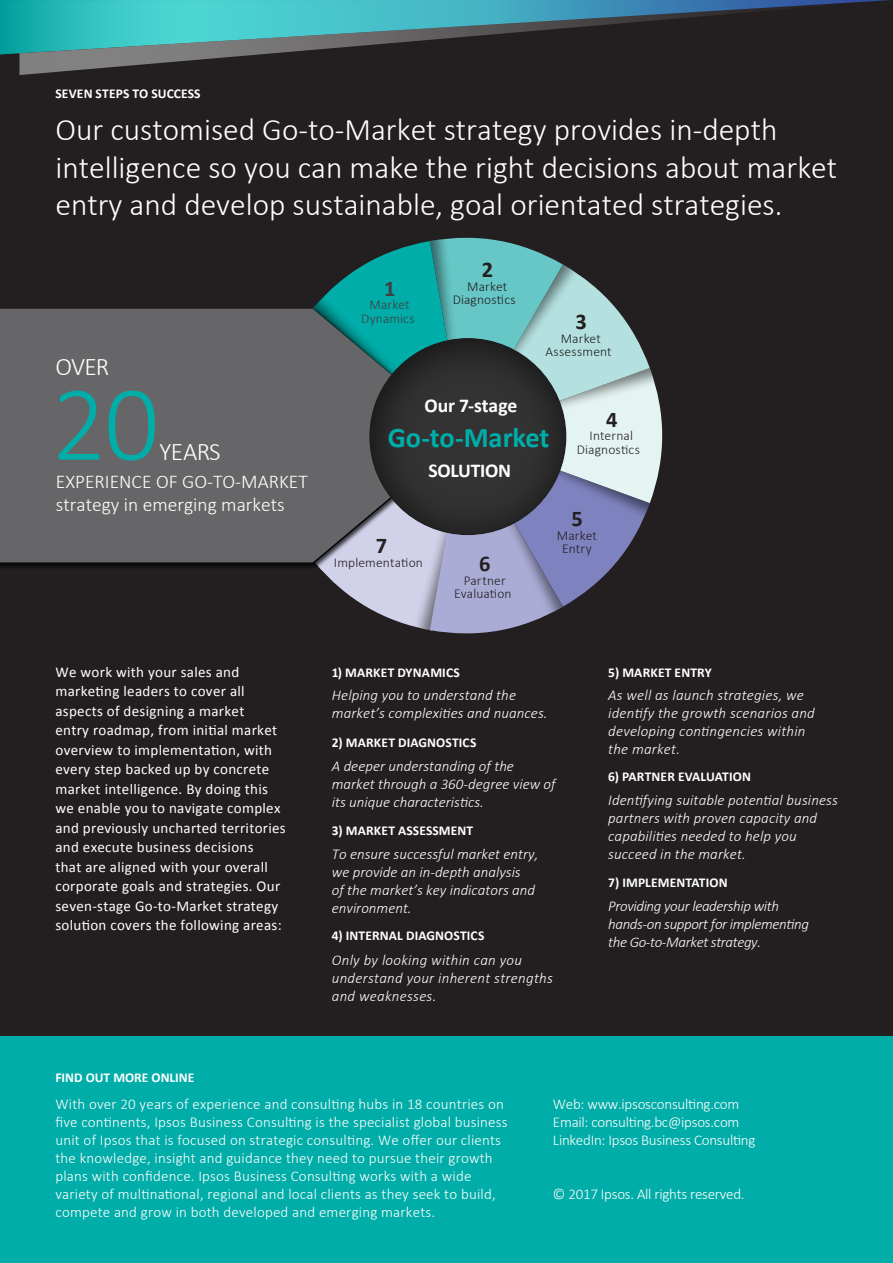
<style>
.page{position:relative;width:893px;height:1263px;background:#fff}
.page>*{position:absolute;margin:0;border:0;box-sizing:border-box;transform-origin:0 0}
.t1{font:300 108px "Calibri";color:#00ada8}
.t2{font:300 31.5px/37.8px "Calibri";color:#fff}
.t3{font:700 28.5px "Calibri";letter-spacing:-.01em;color:#00ada8}
.t4{font:300 25.35px "Calibri";letter-spacing:-.025em;color:#fff}
.t5{font:700 22.5px "Calibri";color:#241f21}
.t6{font:700 22.5px "Calibri";color:#404042}
.t7{font:700 19.65px "Calibri";letter-spacing:-.01em;color:#fff}
.t8{font:300 19.5px/23.4px "Calibri";color:#fff}
.t9{font:italic 300 15px/18px "Calibri";letter-spacing:.005em;color:#fff}
.t10{font:300 15px/18px "Calibri";letter-spacing:.015em;color:#fff}
.t11{font:15px/19.5px "Calibri";letter-spacing:.02em;color:#fff}
.t12{font:300 15px/18px "Calibri";letter-spacing:-.015em;color:#fff}
.t13{font:italic 300 15px/18px "Calibri";letter-spacing:-.025em;color:#fff}
.t14{font:700 13.5px "Calibri";letter-spacing:.01em;color:#fff}
.t15{font:300 13.5px/13.5px "Calibri";letter-spacing:.01em;color:#241f21;text-align:center}
.t16{font:300 13.5px/13.5px "Calibri";letter-spacing:.01em;color:#404042;text-align:center}
</style>
<div class="page">
<div style="left:0;top:0;width:893px;height:1245px;background:#231f20"></div>
<svg style="left:321px;top:238px;width:342px;height:396px"></svg>
<div style="left:0;top:1036px;width:893px;height:227px;background:#00ada8"></div>
<svg style="left:0;top:308px;width:471px;height:262px"></svg>
<div style="left:0;top:309px;width:464px;height:253px;background:#666668"></div>
<img style="left:313px;top:287px;width:111px;height:100px">
<img style="left:430px;top:237px;width:48px;height:92px">
<img style="left:504px;top:265px;width:83px;height:103px">
<img style="left:578px;top:368px;width:81px;height:67px">
<img style="left:578px;top:463px;width:72px;height:67px">
<img style="left:479px;top:537px;width:84px;height:84px">
<img style="left:402px;top:537px;width:48px;height:93px">
<svg style="left:355px;top:329px;width:223px;height:208px"></svg>
<svg style="left:0;top:0;width:19px;height:54px"></svg>
<svg style="left:19px;top:0;width:872px;height:75px"></svg>
<p class="t14" style="left:55px;top:85px;width:147px">SEVEN STEPS TO SUCCESS</p>
<h2 class="t2" style="left:55px;top:110px;width:783px">Our customised Go-to-Market strategy provides in-depth intelligence so you can make the right decisions about market entry and develop sustainable, goal orientated strategies.</h2>
<h3 class="t4" style="left:56px;top:350px;width:55px">OVER</h3>
<h1 class="t1" style="left:52px;top:357px;width:109px">20</h1>
<h3 class="t4" style="left:159px;top:436px;width:63px">YEARS</h3>
<h3 class="t8" style="left:56px;top:469px;width:254px">EXPERIENCE OF GO-TO-MARKET strategy in emerging markets</h3>
<h3 class="t6" style="left:384px;top:274px;width:13px">1</h3>
<p class="t16" style="left:361px;top:298px;width:55px">Market<br>Dynamics</p>
<h3 class="t5" style="left:482px;top:256px;width:13px">2</h3>
<p class="t15" style="left:453px;top:280px;width:65px">Market<br>Diagnostics</p>
<h3 class="t5" style="left:575px;top:307px;width:13px">3</h3>
<p class="t15" style="left:546px;top:331px;width:68px">Market<br>Assessment</p>
<h3 class="t7" style="left:424px;top:393px;width:94px">Our 7-stage</h3>
<h3 class="t3" style="left:388px;top:419px;width:163px">Go-to-Market</h3>
<h3 class="t7" style="left:429px;top:458px;width:84px">SOLUTION</h3>
<h3 class="t5" style="left:606px;top:405px;width:13px">4</h3>
<p class="t15" style="left:577px;top:429px;width:65px">Internal<br>Diagnostics</p>
<h3 class="t5" style="left:376px;top:531px;width:13px">7</h3>
<p class="t15" style="left:334px;top:555px;width:91px">Implementation</p>
<h3 class="t5" style="left:479px;top:549px;width:13px">6</h3>
<p class="t15" style="left:454px;top:573px;width:59px">Partner<br>Evaluation</p>
<h3 class="t5" style="left:572px;top:504px;width:13px">5</h3>
<p class="t15" style="left:557px;top:528px;width:42px">Market<br>Entry</p>
<p class="t11" style="left:55px;top:662px;width:232px">We work with your sales and marketing leaders to cover all aspects of designing a market<br>entry roadmap, from initial market overview to implementation, with every step backed up by concrete market intelligence. By doing this we enable you to navigate complex and previously uncharted territories and execute business decisions<br>that are aligned with your overall corporate goals and strategies. Our seven-stage Go-to-Market strategy solution covers the following areas:</p>
<p class="t14" style="left:332px;top:663px;width:130px">1) MARKET DYNAMICS</p>
<p class="t9" style="left:332px;top:685px;width:217px">Helping you to understand the market’s complexities and nuances.</p>
<p class="t14" style="left:332px;top:734px;width:146px">2) MARKET DIAGNOSTICS</p>
<p class="t9" style="left:332px;top:757px;width:225px">A deeper understanding of the market through a 360-degree view of its unique characteristics.</p>
<p class="t14" style="left:332px;top:821px;width:143px">3) MARKET ASSESSMENT</p>
<p class="t9" style="left:332px;top:845px;width:208px">To ensure successful market entry, we provide an in-depth analysis<br>of the market’s key indicators and environment.</p>
<p class="t14" style="left:332px;top:927px;width:154px">4) INTERNAL DIAGNOSTICS</p>
<p class="t9" style="left:332px;top:951px;width:223px">Only by looking within can you understand your inherent strengths and weaknesses.</p>
<p class="t14" style="left:608px;top:663px;width:105px">5) MARKET ENTRY</p>
<p class="t9" style="left:608px;top:685px;width:208px">As well as launch strategies, we identify the growth scenarios and developing contingencies within the market.</p>
<p class="t14" style="left:608px;top:768px;width:144px">6) PARTNER EVALUATION</p>
<p class="t9" style="left:608px;top:791px;width:231px">Identifying suitable potential business partners with proven capacity and capabilities needed to help you succeed in the market.</p>
<p class="t14" style="left:608px;top:874px;width:121px">7) IMPLEMENTATION</p>
<p class="t13" style="left:608px;top:897px;width:202px">Providing your leadership with hands-on support for implementing the Go-to-Market strategy.</p>
<p class="t14" style="left:55px;top:1069px;width:140px">FIND OUT MORE ONLINE</p>
<p class="t10" style="left:55px;top:1094px;width:454px">With over 20 years of experience and consulting hubs in 18 countries on five continents, Ipsos Business Consulting is the specialist global business unit of Ipsos that is focused on strategic consulting. We offer our clients the knowledge, insight and guidance they need to pursue their growth plans with confidence. Ipsos Business Consulting works with a wide variety of multinational, regional and local clients as they seek to build, compete and grow in both developed and emerging markets.</p>
<p class="t12" style="left:553px;top:1094px;width:204px">Web: www.ipsosconsulting.com<br>Email: consulting.bc@ipsos.com<br>LinkedIn: Ipsos Business Consulting</p>
<p class="t12" style="left:553px;top:1184px;width:193px">© 2017 Ipsos. All rights reserved.</p>
</div>
